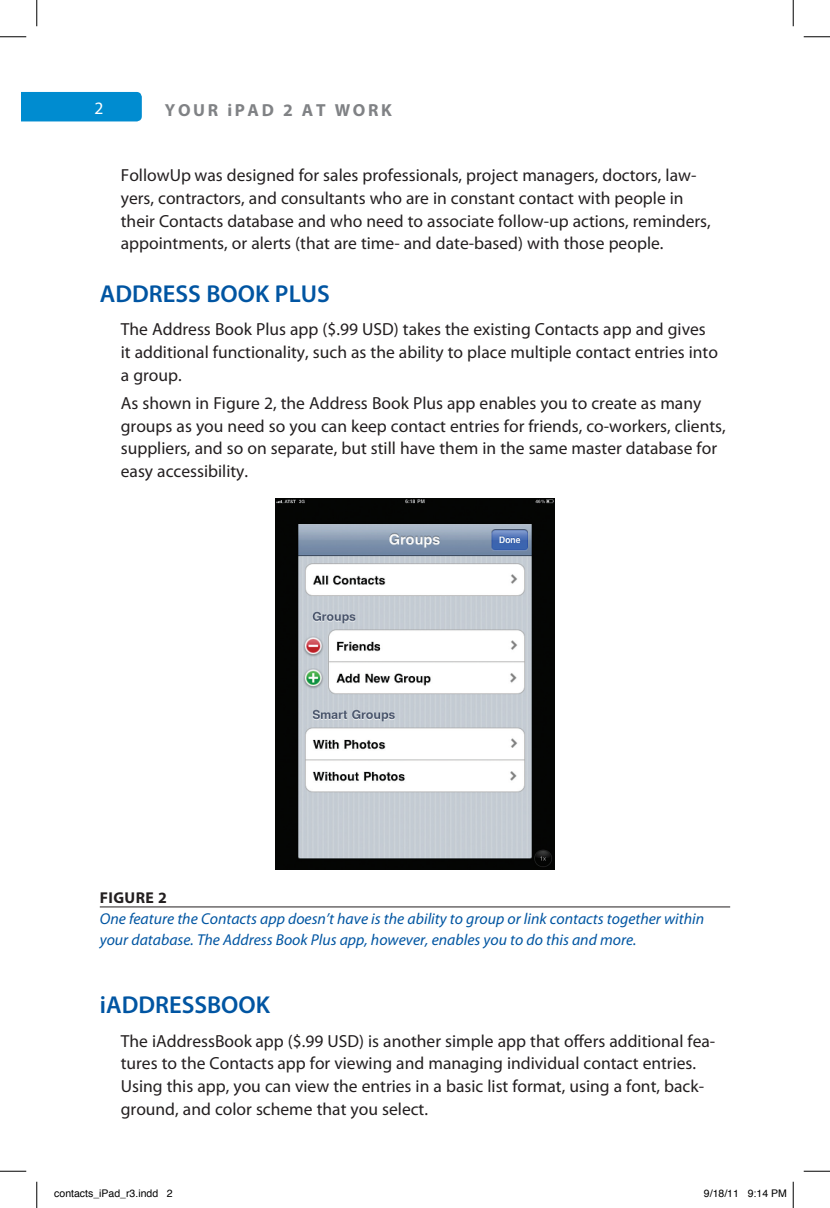
<style>
.page{position:relative;width:830px;height:1208px;background:#fff}
.page>*{position:absolute;margin:0;border:0;box-sizing:border-box;transform-origin:0 0}
.HD{font:600 24.5px "Myriad Pro";color:#0155a2}
.FT{font:17.5px/22.8px "Myriad Pro";color:#231f20}
.Running_Head_Verso{font:700 17.5px "Myriad Pro";letter-spacing:.15em;color:#808285}
.t1{font:17.5px "Myriad Pro";color:#fff}
.FC{font:italic 15.75px/21px "Myriad Pro";color:#0155a2}
.FN{font:700 15.75px "Myriad Pro";letter-spacing:.025em;color:#231f20}
.t2{font:10.5px "Helvetica";color:#000}
</style>
<div class="page">
<div style="left:21px;top:92px;width:121px;height:29px;background:#008cd0"></div>
<hr style="left:100px;top:906px;width:630px;height:1px;background:#231f20">
<img style="left:275px;top:498px;width:279px;height:371px">
<svg style="left:0;top:36px;width:26px;height:1px"></svg>
<svg style="left:803px;top:36px;width:27px;height:1px"></svg>
<svg style="left:0;top:1170px;width:26px;height:1px"></svg>
<svg style="left:803px;top:1170px;width:27px;height:1px"></svg>
<svg style="left:36px;top:0;width:1px;height:26px"></svg>
<svg style="left:36px;top:1181px;width:1px;height:27px"></svg>
<svg style="left:792px;top:0;width:1px;height:26px"></svg>
<svg style="left:792px;top:1181px;width:1px;height:27px"></svg>
<p class="t1" style="left:94px;top:97px;width:10px">2</p>
<p class="Running_Head_Verso" style="left:165px;top:99px;width:228px">YOUR iPAD 2 AT WORK</p>
<p class="FT" style="left:121px;top:164px;width:591px">FollowUp was designed for sales professionals, project managers, doctors, law&shy;yers, contractors, and consultants who are in constant contact with people in their Contacts database and who need to associate follow-up actions, reminders, appointments, or alerts (that are time- and date-based) with those people.</p>
<p class="HD" style="left:100px;top:278px;width:231px">ADDRESS BOOK PLUS</p>
<p class="FT" style="left:121px;top:318px;width:598px">The Address Book Plus app ($.99 USD) takes the existing Contacts app and gives it additional functionality, such as the ability to place multiple contact entries into a group.</p>
<p class="FT" style="left:121px;top:391px;width:606px">As shown in Figure 2, the Address Book Plus app enables you to create as many groups as you need so you can keep contact entries for friends, co-workers, clients, suppliers, and so on separate, but still have them in the same master database for easy accessibility.</p>
<p class="FN" style="left:100px;top:887px;width:69px">FIGURE 2</p>
<p class="FC" style="left:100px;top:908px;width:606px">One feature the Contacts app doesn’t have is the ability to group or link contacts together within your database. The Address Book Plus app, however, enables you to do this and more.</p>
<p class="HD" style="left:100px;top:989px;width:172px">iADDRESSBOOK</p>
<p class="FT" style="left:121px;top:1029px;width:596px">The iAddressBook app ($.99 USD) is another simple app that offers additional fea&shy;tures to the Contacts app for viewing and managing individual contact entries.<br>Using this app, you can view the entries in a basic list format, using a font, back&shy;ground, and color scheme that you select.</p>
<p class="t2" style="left:54px;top:1185px;width:120px">contacts_iPad_r3.indd 2</p>
<p class="t2" style="left:704px;top:1185px;width:84px">9/18/11 9:14 PM</p>
</div>
